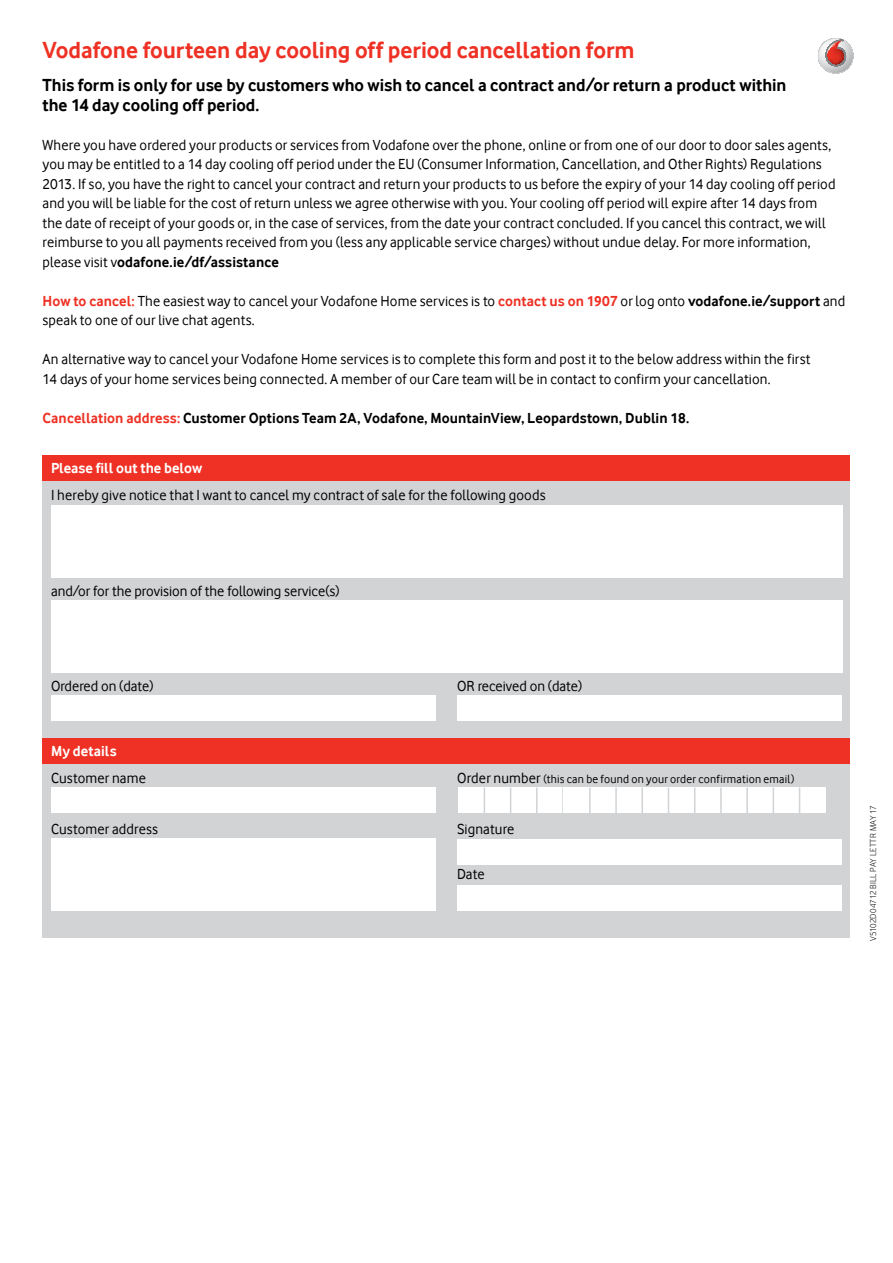
<style>
.page{position:relative;width:893px;height:1263px;background:#fff}
.page>*{position:absolute;margin:0;border:0;box-sizing:border-box;transform-origin:0 0}
.t1{font:700 24px "Vodafone Rg";letter-spacing:-.005em;color:#ee3124}
.t2{font:700 18px/19.5px "Vodafone Rg";color:#000}
.t3{font:15px/19.5px "Vodafone Rg";letter-spacing:.01em;color:#000}
.t4{font:700 15px "Vodafone Rg";letter-spacing:.005em;color:#000}
.t5{font:700 15px "Vodafone Rg";color:#fff}
.t6{font:12px "Vodafone Rg";letter-spacing:.02em;color:#000}
.t7{font:9px "Vodafone Lt";letter-spacing:.02em;color:#000}
.s1{font-weight:700}
.s2{font-weight:700;color:#ee3124}
.s3{color:#ee3124}
.s4{font-size:15px}
</style>
<div class="page">
<div style="left:818px;top:39px;width:35px;height:34px;border:1px solid #bfc1c3;border-radius:50%"></div>
<svg style="left:819px;top:39px;width:34px;height:34px"></svg>
<svg style="left:826px;top:40px;width:20px;height:27px"></svg>
<div style="left:43px;top:480px;width:807px;height:458px;background:#d1d3d4"></div>
<div style="left:51px;top:601px;width:792px;height:72px;background:#fff"></div>
<div style="left:51px;top:505px;width:792px;height:73px;background:#fff"></div>
<div style="left:457px;top:695px;width:385px;height:25px;background:#fff"></div>
<div style="left:457px;top:839px;width:385px;height:25px;background:#fff"></div>
<div style="left:457px;top:885px;width:385px;height:26px;background:#fff"></div>
<div style="left:51px;top:695px;width:385px;height:25px;background:#fff"></div>
<div style="left:51px;top:839px;width:385px;height:72px;background:#fff"></div>
<div style="left:458px;top:787px;width:262px;height:26px;background:#fff"></div>
<svg style="left:484px;top:787px;width:1px;height:26px"></svg>
<svg style="left:510px;top:787px;width:1px;height:26px"></svg>
<hr style="left:536px;top:787px;width:2px;height:26px;background:#d1d3d4">
<hr style="left:562px;top:787px;width:2px;height:26px;background:#d1d3d4">
<div style="left:564px;top:787px;width:262px;height:26px;background:#fff"></div>
<hr style="left:589px;top:787px;width:2px;height:26px;background:#d1d3d4">
<hr style="left:615px;top:787px;width:2px;height:26px;background:#d1d3d4">
<hr style="left:641px;top:787px;width:2px;height:26px;background:#d1d3d4">
<svg style="left:668px;top:787px;width:1px;height:26px"></svg>
<svg style="left:694px;top:787px;width:1px;height:26px"></svg>
<hr style="left:720px;top:787px;width:2px;height:26px;background:#d1d3d4">
<hr style="left:746px;top:787px;width:2px;height:26px;background:#d1d3d4">
<svg style="left:773px;top:787px;width:1px;height:26px"></svg>
<svg style="left:799px;top:787px;width:1px;height:26px"></svg>
<div style="left:43px;top:455px;width:807px;height:25px;background:#ee3124"></div>
<div style="left:51px;top:787px;width:385px;height:26px;background:#fff"></div>
<div style="left:43px;top:739px;width:807px;height:25px;background:#ee3124"></div>
<h1 class="t1" style="left:43px;top:37px;width:594px">Vodafone fourteen day cooling off period cancellation form</h1>
<p class="t2" style="left:43px;top:75px;width:745px">This form is only for use by customers who wish to cancel a contract and/or return a product within the 14 day cooling off period.</p>
<p class="t3" style="left:43px;top:135px;width:794px">Where you have ordered your products or services from Vodafone over the phone, online or from one of our door to door sales agents, you may be entitled to a 14 day cooling off period under the EU (Consumer Information, Cancellation, and Other Rights) Regulations 2013. If so, you have the right to cancel your contract and return your products to us before the expiry of your 14 day cooling off period and you will be liable for the cost of return unless we agree otherwise with you. Your cooling off period will expire after 14 days from the date of receipt of your goods or, in the case of services, from the date your contract concluded. If you cancel this contract, we will reimburse to you all payments received from you (less any applicable service charges) without undue delay. For more information, please visit v<span class="s1">odafone.ie/df/assistance</span></p>
<p class="t3" style="left:43px;top:291px;width:804px"><span class="s2">How to cancel:</span> The easiest way to cancel your Vodafone Home services is to <span class="s2">contact us on 1907</span> or log onto <span class="s1">vodafone.ie/support</span> and speak to one of our live chat agents.</p>
<p class="t3" style="left:43px;top:350px;width:769px">An alternative way to cancel your Vodafone Home services is to complete this form and post it to the below address within the first<br>14 days of your home services being connected. A member of our Care team will be in contact to confirm your cancellation.</p>
<p class="t4" style="left:43px;top:409px;width:648px"><span class="s3">Cancellation address:</span> Customer Options Team 2A, Vodafone, MountainView, Leopardstown, Dublin 18.</p>
<p class="t5" style="left:51px;top:459px;width:153px">Please fill out the below</p>
<p class="t3" style="left:51px;top:485px;width:496px">I hereby give notice that I want to cancel my contract of sale for the following goods</p>
<p class="t3" style="left:51px;top:581px;width:290px">and/or for the provision of the following service(s)</p>
<p class="t3" style="left:51px;top:676px;width:104px">Ordered on (date)</p>
<p class="t5" style="left:51px;top:743px;width:67px">My details</p>
<p class="t3" style="left:51px;top:768px;width:97px">Customer name</p>
<p class="t3" style="left:51px;top:819px;width:109px">Customer address</p>
<p class="t3" style="left:457px;top:676px;width:127px">OR received on (date)</p>
<p class="t6" style="left:457px;top:772px;width:339px"><span class="s4">Order number</span> (this can be found on your order confirmation email)</p>
<p class="t3" style="left:457px;top:819px;width:59px">Signature</p>
<p class="t3" style="left:457px;top:864px;width:29px">Date</p>
<p class="t7" style="left:868px;top:941px;width:138px;rotate:-90deg">V5102D04712 BILL PAY LETTR MAY 17</p>
</div>
